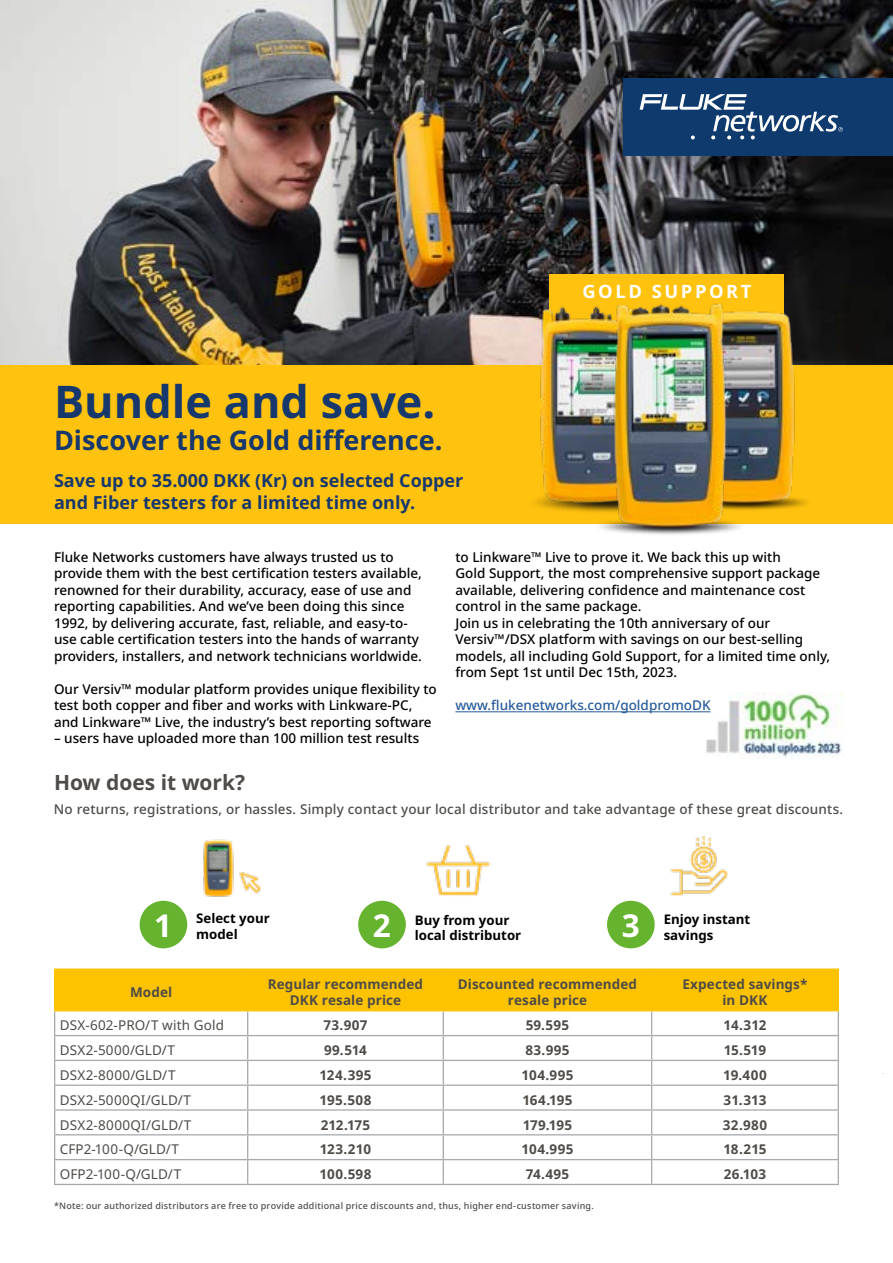
<style>
.page{position:relative;width:893px;height:1263px;background:#fff}
.page>*{position:absolute;margin:0;border:0;box-sizing:border-box;transform-origin:0 0}
.t1{font:700 45px "Noto Sans";color:#17386c}
.t2{font:700 31.5px "Noto Sans";color:#fff}
.t3{font:700 27px "Noto Sans";color:#17386c}
.t4{font:700 21px "Noto Sans";color:#4e4b48}
.t5{font:700 18.3px "Noto Sans";letter-spacing:.14em;color:#fff}
.t6{font:700 18px/22.5px "Noto Sans";color:#17386c}
.t7{font:500 13.5px/16.5px "Noto Sans";color:#000}
.t8{font:700 13.5px/16.2px "Noto Sans";letter-spacing:.005em;color:#4e4b48;text-align:center}
.t9{font:13.5px "Noto Sans";letter-spacing:.01em;color:#4e4b48}
.t10{font:500 13.5px "Noto Sans";letter-spacing:.01em;color:#4e4b48}
.t11{font:500 13.5px "Noto Sans";color:#275b9b}
.t12{font:700 13.2px/15.9px "Noto Sans";color:#000}
.t13{font:500 9px "Noto Sans";letter-spacing:.025em;color:#4e4b48}
</style>
<div class="page">
<img style="left:706px;top:692px;width:137px;height:66px">
<img style="left:0;top:0;width:893px;height:365px">
<div style="left:0;top:365px;width:893px;height:159px;background:#ffc20e"></div>
<img style="left:203px;top:839px;width:58px;height:58px">
<div style="left:140px;top:901px;width:47px;height:47px;background:#65b32e;border-radius:50%"></div>
<div style="left:624px;top:78px;width:269px;height:78px;background:#0f3a6e"></div>
<svg style="left:640px;top:94px;width:203px;height:46px"></svg>
<svg style="left:54px;top:970px;width:785px;height:214px"></svg>
<hr style="left:54px;top:1184px;width:194px;height:1px;background:#a7a9ac">
<hr style="left:248px;top:1184px;width:195px;height:1px;background:#a7a9ac">
<hr style="left:443px;top:1184px;width:209px;height:1px;background:#a7a9ac">
<hr style="left:652px;top:1184px;width:187px;height:1px;background:#a7a9ac">
<hr style="left:54px;top:968px;width:194px;height:2px;background:#fdc300">
<hr style="left:54px;top:970px;width:1px;height:40px;background:#fdc300">
<hr style="left:248px;top:968px;width:195px;height:2px;background:#fdc300">
<hr style="left:247px;top:970px;width:1px;height:40px;background:#fdc300">
<hr style="left:443px;top:968px;width:209px;height:2px;background:#fdc300">
<hr style="left:443px;top:970px;width:1px;height:40px;background:#fdc300">
<hr style="left:652px;top:968px;width:187px;height:2px;background:#fdc300">
<hr style="left:651px;top:970px;width:1px;height:40px;background:#fdc300">
<hr style="left:838px;top:970px;width:1px;height:40px;background:#fdc300">
<hr style="left:54px;top:1010px;width:194px;height:1px;background:#fdc300">
<hr style="left:248px;top:1010px;width:195px;height:1px;background:#fdc300">
<hr style="left:443px;top:1010px;width:209px;height:1px;background:#fdc300">
<hr style="left:652px;top:1010px;width:187px;height:1px;background:#fdc300">
<img style="left:426px;top:845px;width:66px;height:51px">
<div style="left:358px;top:901px;width:48px;height:47px;background:#65b32e;border-radius:50%"></div>
<img style="left:670px;top:836px;width:58px;height:60px">
<div style="left:607px;top:901px;width:48px;height:47px;background:#65b32e;border-radius:50%"></div>
<div style="left:549px;top:274px;width:234px;height:74px;background:#ffc20e"></div>
<img style="left:524px;top:296px;width:11px;height:208px">
<img style="left:804px;top:288px;width:60px;height:218px">
<img style="left:535px;top:287px;width:269px;height:248px">
<hr style="left:455px;top:711px;width:255px;height:1px;background:#275b9b">
<h1 class="t1" style="left:54px;top:370px;width:383px">Bundle and save.</h1>
<h3 class="t3" style="left:54px;top:421px;width:390px">Discover the Gold difference.</h3>
<h3 class="t6" style="left:54px;top:469px;width:411px">Save up to 35.000 DKK (Kr) on selected Copper and Fiber testers for a limited time only.</h3>
<h3 class="t5" style="left:582px;top:278px;width:171px">GOLD SUPPORT</h3>
<p class="t7" style="left:54px;top:549px;width:369px">Fluke Networks customers have always trusted us to provide them with the best certification testers available, renowned for their durability, accuracy, ease of use and reporting capabilities. And we’ve been doing this since 1992, by delivering accurate, fast, reliable, and easy-to&shy;use cable certification testers into the hands of warranty providers, installers, and network technicians worldwide.</p>
<p class="t7" style="left:54px;top:681px;width:384px">Our Versiv™ modular platform provides unique flexibility to test both copper and fiber and works with Linkware-PC, and Linkware™ Live, the industry’s best reporting software</p>
<p class="t7" style="left:54px;top:730px;width:367px">– users have uploaded more than 100 million test results</p>
<h3 class="t4" style="left:54px;top:768px;width:193px">How does it work?</h3>
<p class="t7" style="left:455px;top:549px;width:376px">to Linkware™ Live to prove it. We back this up with<br>Gold Support, the most comprehensive support package available, delivering confidence and maintenance cost control in the same package.<br>Join us in celebrating the 10th anniversary of our Versiv™/DSX platform with savings on our best-selling models, all including Gold Support, for a limited time only, from Sept 1st until Dec 15th, 2023.</p>
<p class="t11" style="left:455px;top:698px;width:257px">www.flukenetworks.com/goldpromoDK</p>
<p class="t10" style="left:54px;top:801px;width:791px">No returns, registrations, or hassles. Simply contact your local distributor and take advantage of these great discounts.</p>
<h2 class="t2" style="left:154px;top:903px;width:20px">1</h2>
<p class="t12" style="left:196px;top:911px;width:75px">Select your model</p>
<h2 class="t2" style="left:373px;top:903px;width:20px">2</h2>
<p class="t12" style="left:415px;top:912px;width:108px">Buy from your local distributor</p>
<h2 class="t2" style="left:622px;top:903px;width:20px">3<sup>3</sup></h2>
<p class="t12" style="left:664px;top:912px;width:88px">Enjoy instant savings</p>
<p class="t8" style="left:130px;top:984px;width:44px">Model</p>
<p class="t8" style="left:268px;top:976px;width:157px">Regular recommended<br>DKK resale price</p>
<p class="t8" style="left:458px;top:976px;width:181px">Discounted recommended resale price</p>
<p class="t8" style="left:682px;top:976px;width:127px">Expected savings* in DKK</p>
<p class="t9" style="left:60px;top:1016px;width:166px">DSX-602-PRO/T with Gold</p>
<p class="t8" style="left:323px;top:1018px;width:46px">73.907</p>
<p class="t8" style="left:526px;top:1018px;width:45px">59.595</p>
<p class="t8" style="left:724px;top:1018px;width:44px">14.312</p>
<p class="t9" style="left:60px;top:1041px;width:117px">DSX2-5000/GLD/T</p>
<p class="t8" style="left:324px;top:1042px;width:44px">99.514</p>
<p class="t8" style="left:525px;top:1042px;width:46px">83.995</p>
<p class="t8" style="left:724px;top:1042px;width:44px">15.519</p>
<p class="t9" style="left:60px;top:1065px;width:117px">DSX2-8000/GLD/T</p>
<p class="t8" style="left:320px;top:1067px;width:53px">124.395</p>
<p class="t8" style="left:521px;top:1067px;width:53px">104.995</p>
<p class="t8" style="left:723px;top:1067px;width:45px">19.400</p>
<p class="t9" style="left:60px;top:1090px;width:133px">DSX2-5000QI/GLD/T</p>
<p class="t8" style="left:320px;top:1092px;width:53px">195.508</p>
<p class="t8" style="left:522px;top:1092px;width:52px">164.195</p>
<p class="t8" style="left:724px;top:1092px;width:44px">31.313</p>
<p class="t9" style="left:60px;top:1115px;width:133px">DSX2-8000QI/GLD/T</p>
<p class="t8" style="left:321px;top:1117px;width:51px">212.175</p>
<p class="t8" style="left:523px;top:1117px;width:51px">179.195</p>
<p class="t8" style="left:723px;top:1117px;width:46px">32.980</p>
<p class="t9" style="left:60px;top:1140px;width:121px">CFP2-100-Q/GLD/T</p>
<p class="t8" style="left:320px;top:1142px;width:53px">123.210</p>
<p class="t8" style="left:521px;top:1142px;width:53px">104.995</p>
<p class="t8" style="left:723px;top:1142px;width:45px">18.215</p>
<p class="t9" style="left:60px;top:1165px;width:123px">OFP2-100-Q/GLD/T</p>
<p class="t8" style="left:320px;top:1166px;width:53px">100.598</p>
<p class="t8" style="left:526px;top:1166px;width:45px">74.495</p>
<p class="t8" style="left:724px;top:1166px;width:44px">26.103</p>
<p class="t13" style="left:54px;top:1200px;width:541px">*Note: our authorized distributors are free to provide additional price discounts and, thus, higher end-customer saving.</p>
</div>
